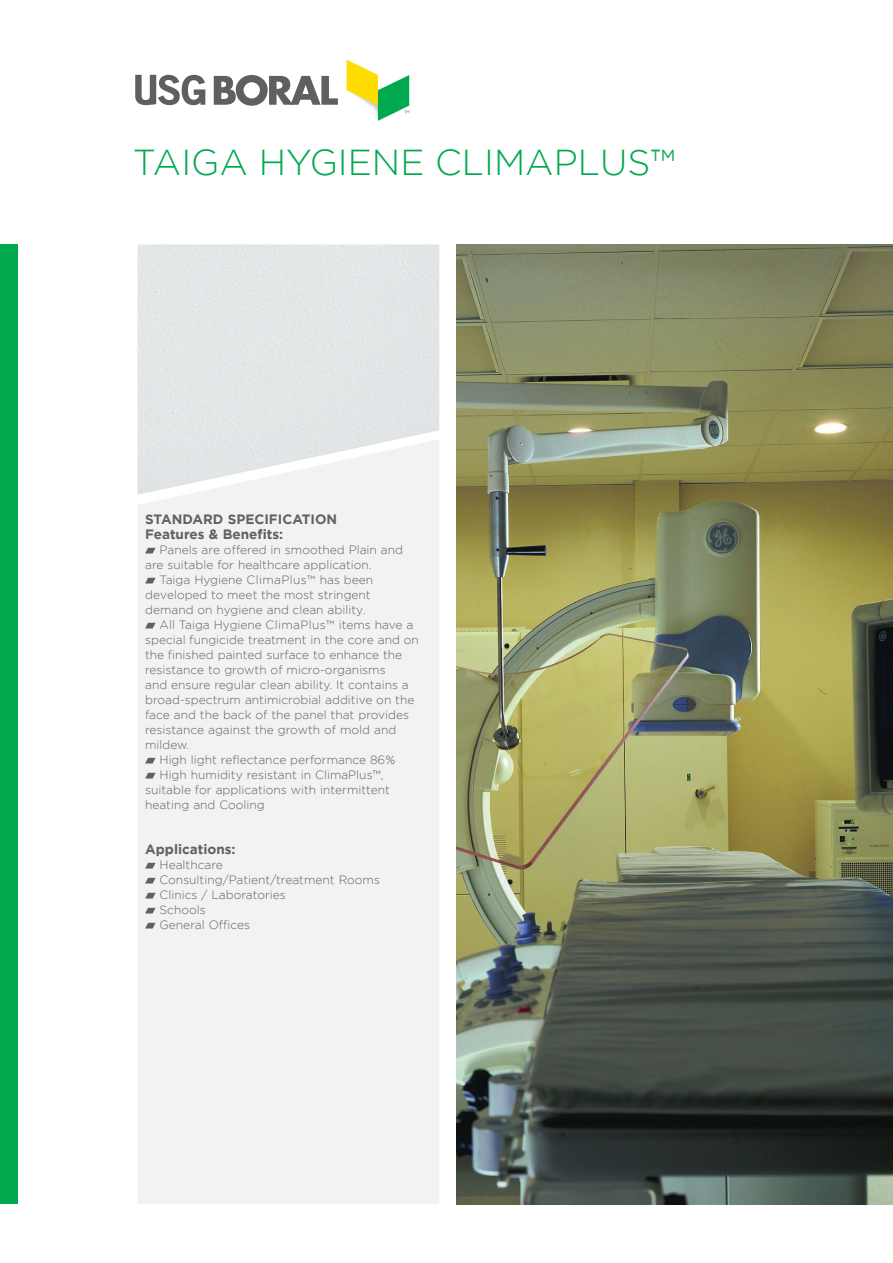
<style>
.page{position:relative;width:893px;height:1263px;background:#fff}
.page>*{position:absolute;margin:0;border:0;box-sizing:border-box;transform-origin:0 0}
.t1{font:300 36px "Gotham";color:#00a94e}
.t2{font:700 13.5px/15px "Gotham";color:#5f6162}
.t3{font:300 12px/15px "Gotham";color:#5f6162}
</style>
<div class="page">
<div style="left:138px;top:495px;width:301px;height:709px;background:#f1f2f3"></div>
<svg style="left:145px;top:548px;width:11px;height:5px"></svg>
<svg style="left:145px;top:578px;width:11px;height:5px"></svg>
<svg style="left:145px;top:623px;width:11px;height:5px"></svg>
<svg style="left:145px;top:758px;width:11px;height:5px"></svg>
<svg style="left:145px;top:773px;width:11px;height:5px"></svg>
<svg style="left:145px;top:863px;width:11px;height:5px"></svg>
<svg style="left:145px;top:878px;width:11px;height:5px"></svg>
<svg style="left:145px;top:893px;width:11px;height:5px"></svg>
<svg style="left:145px;top:908px;width:11px;height:5px"></svg>
<svg style="left:145px;top:923px;width:11px;height:5px"></svg>
<img style="left:456px;top:244px;width:437px;height:960px">
<img style="left:137px;top:244px;width:302px;height:251px">
<div style="left:0;top:244px;width:17px;height:960px;background:#00a94e"></div>
<svg style="left:347px;top:60px;width:62px;height:61px"></svg>
<svg style="left:135px;top:75px;width:70px;height:30px"></svg>
<svg style="left:214px;top:75px;width:124px;height:31px"></svg>
<h1 class="t1" style="left:133px;top:143px;width:544px">TAIGA HYGIENE CLIMAPLUS™</h1>
<p class="t2" style="left:145px;top:511px;width:194px">STANDARD SPECIFICATION<br>Features &amp; Benefits:</p>
<p class="t3" style="left:160px;top:542px;width:245px">Panels are offered in smoothed Plain and</p>
<p class="t3" style="left:145px;top:557px;width:228px">are suitable for healthcare application.</p>
<p class="t3" style="left:160px;top:572px;width:215px">Taiga Hygiene ClimaPlus™ has been</p>
<p class="t3" style="left:145px;top:587px;width:227px">developed to meet the most stringent</p>
<p class="t3" style="left:145px;top:602px;width:222px">demand on hygiene and clean ability.</p>
<p class="t3" style="left:160px;top:617px;width:255px">All Taiga Hygiene ClimaPlus™ items have a</p>
<p class="t3" style="left:145px;top:632px;width:275px">special fungicide treatment in the core and on</p>
<p class="t3" style="left:145px;top:647px;width:259px">the finished painted surface to enhance the</p>
<p class="t3" style="left:145px;top:662px;width:242px">resistance to growth of micro-organisms</p>
<p class="t3" style="left:145px;top:677px;width:265px">and ensure regular clean ability. It contains a</p>
<p class="t3" style="left:145px;top:692px;width:271px">broad-spectrum antimicrobial additive on the</p>
<p class="t3" style="left:145px;top:707px;width:265px">face and the back of the panel that provides</p>
<p class="t3" style="left:145px;top:722px;width:253px">resistance against the growth of mold and</p>
<p class="t3" style="left:145px;top:737px;width:46px">mildew.</p>
<p class="t3" style="left:160px;top:752px;width:237px">High light reflectance performance 86%</p>
<p class="t3" style="left:160px;top:767px;width:226px">High humidity resistant in ClimaPlus™,</p>
<p class="t3" style="left:145px;top:782px;width:246px">suitable for applications with intermittent</p>
<p class="t3" style="left:145px;top:797px;width:121px">heating and Cooling</p>
<p class="t2" style="left:145px;top:841px;width:92px">Applications:</p>
<p class="t3" style="left:160px;top:857px;width:222px">Healthcare<br>Consulting/Patient/treatment Rooms<br>Clinics / Laboratories<br>Schools<br>General Offices</p>
</div>
